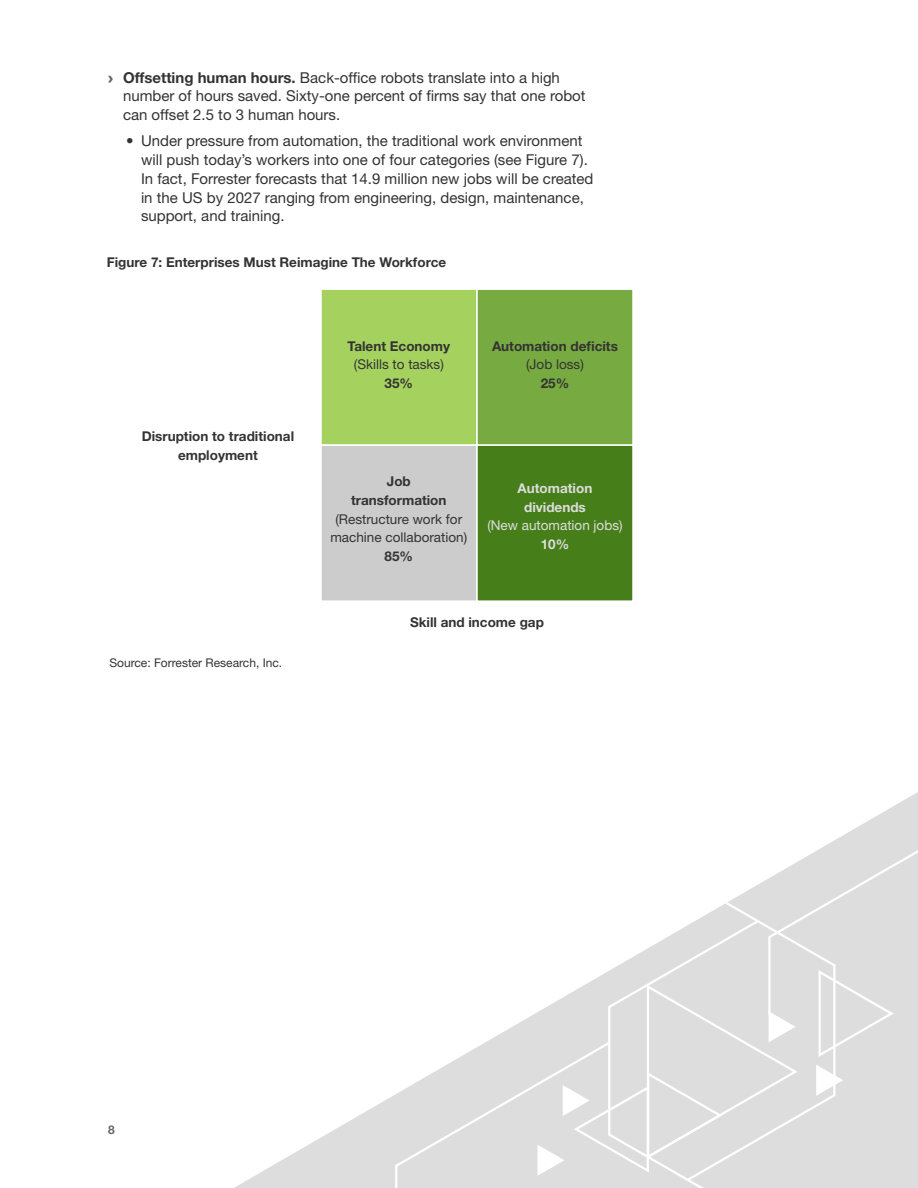
<style>
.page{position:relative;width:918px;height:1188px;background:#fff}
.page>*{position:absolute;margin:0;border:0;box-sizing:border-box;transform-origin:0 0}
.t1{font:15px/18.8px "Helvetica Neue LT Std";color:#333}
.t2{font:700 13.5px/18.8px "Helvetica Neue LT Std";color:#333;text-align:center}
.t3{font:13.5px/18.8px "Helvetica Neue LT Std";color:#333;text-align:center}
.t4{font:700 13.5px/18.8px "Helvetica Neue LT Std";color:#ddd;text-align:center}
.t5{font:13.5px "Helvetica Neue LT Std";color:#ddd}
.t6{font:12px "Helvetica Neue LT Std";color:#333}
.t7{font:700 12px "Helvetica Neue LT Std";color:#666}
.s1{font-family:"Arial";font-weight:900;color:#666}
.s2{font-weight:700}
</style>
<div class="page">
<svg style="left:234px;top:792px;width:684px;height:396px"></svg>
<svg style="left:394px;top:834px;width:524px;height:354px"></svg>
<div style="left:321px;top:289px;width:156px;height:156px;background:#a5d25f"></div>
<div style="left:320px;top:288px;width:158px;height:158px;border:2px solid #fff"></div>
<div style="left:477px;top:289px;width:156px;height:156px;background:#77aa41"></div>
<div style="left:476px;top:288px;width:158px;height:158px;border:2px solid #fff"></div>
<div style="left:321px;top:445px;width:156px;height:156px;background:#ccc"></div>
<div style="left:320px;top:444px;width:158px;height:158px;border:2px solid #fff"></div>
<div style="left:477px;top:445px;width:156px;height:156px;background:#467f1a"></div>
<div style="left:476px;top:444px;width:158px;height:158px;border:2px solid #fff"></div>
<p class="t1" style="left:123px;top:68px;width:464px;text-indent:-15px"><span class="s1">›</span> <span class="s2">Offsetting human hours.</span> Back-office robots translate into a high number of hours saved. Sixty-one percent of firms say that one robot can offset 2.5 to 3 human hours.</p>
<p class="t1" style="left:141px;top:132px;width:454px;text-indent:-15px">• Under pressure from automation, the traditional work environment will push today’s workers into one of four categories (see Figure 7).<br>In fact, Forrester forecasts that 14.9 million new jobs will be created in the US by 2027 ranging from engineering, design, maintenance, support, and training.</p>
<p class="t2" style="left:107px;top:253px;width:341px">Figure 7: Enterprises Must Reimagine The Workforce</p>
<p class="t2" style="left:142px;top:427px;width:154px">Disruption to traditional employment</p>
<p class="t2" style="left:348px;top:336px;width:104px">Talent Economy</p>
<p class="t3" style="left:354px;top:355px;width:92px">(Skills to tasks)</p>
<p class="t2" style="left:385px;top:374px;width:30px">35%</p>
<p class="t2" style="left:492px;top:336px;width:127px">Automation deficits</p>
<p class="t3" style="left:526px;top:355px;width:59px">(Job loss)</p>
<p class="t2" style="left:541px;top:374px;width:30px">25%</p>
<p class="t2" style="left:351px;top:472px;width:97px">Job transformation</p>
<p class="t3" style="left:330px;top:509px;width:138px">(Restructure work for machine collaboration)</p>
<p class="t2" style="left:385px;top:547px;width:30px">85%</p>
<p class="t4" style="left:518px;top:479px;width:76px">Automation dividends</p>
<p class="t5" style="left:487px;top:518px;width:137px">(New automation jobs)</p>
<p class="t4" style="left:541px;top:535px;width:30px">10%</p>
<p class="t6" style="left:109px;top:656px;width:174px">Source: Forrester Research, Inc.</p>
<p class="t2" style="left:410px;top:613px;width:135px">Skill and income gap</p>
<p class="t7" style="left:108px;top:1122px;width:8px">8</p>
</div>
